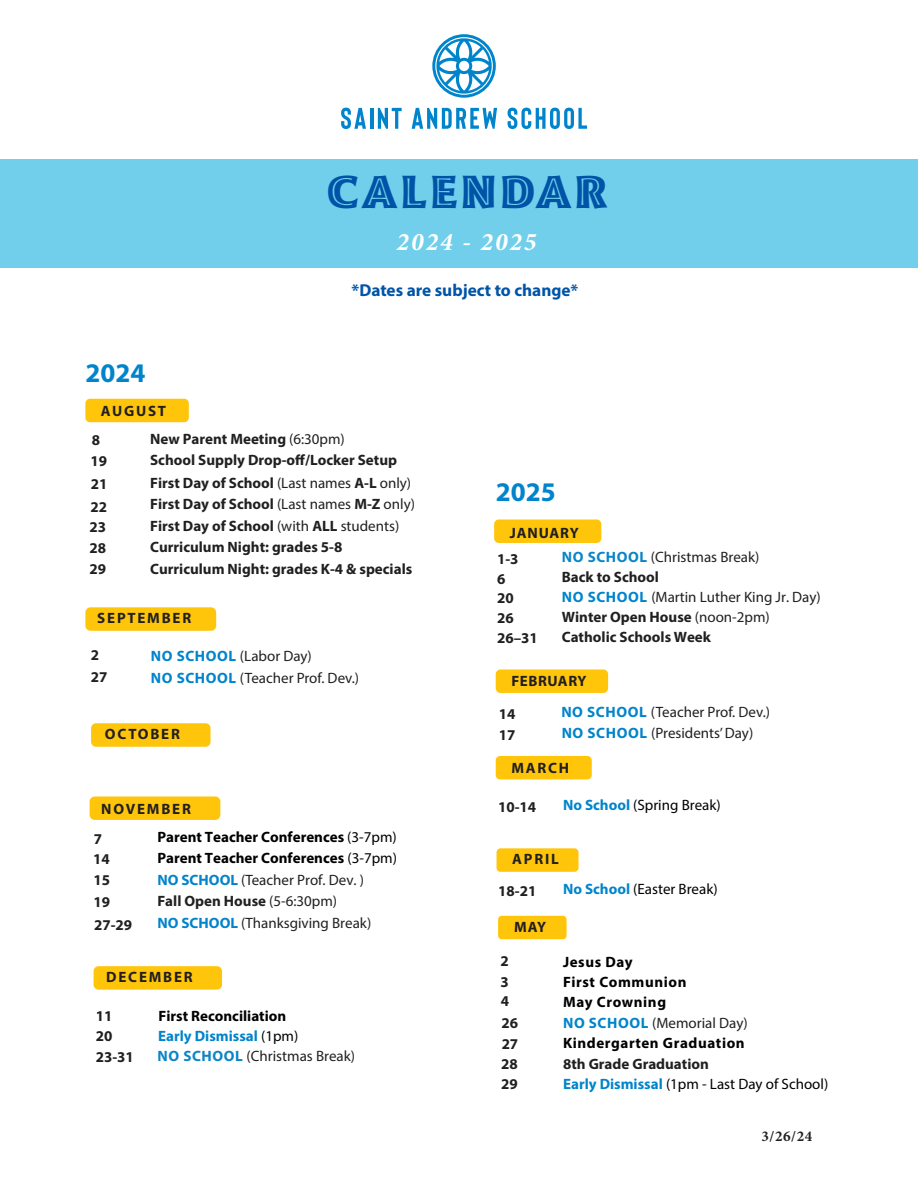
<style>
.page{position:relative;width:918px;height:1188px;background:#fff}
.page>*{position:absolute;margin:0;border:0;box-sizing:border-box;transform-origin:0 0}
.t1{font:700 48px "Moonglow";letter-spacing:.07em;color:#0054a7}
.t2{font:700 27px "Myriad Pro";color:#0084cb}
.t3{font:italic 700 25.35px "Minion Pro";letter-spacing:.08em;color:#fff}
.t4{font:700 17.25px "Myriad Pro";color:#0054a7}
.t5{font:700 15px/21.5px "Myriad Pro";color:#221f20}
.t6{font:15px/19.6px "Myriad Pro";color:#221f20}
.t7{font:700 15px/21.5px "Myriad Pro";color:#000}
.t8{font:15px/20.2px "Myriad Pro";color:#000}
.t9{font:700 15px/20.4px "Myriad Pro";letter-spacing:.04em;color:#000}
.t10{font:700 15px "Myriad Pro";letter-spacing:.12em;color:#221f20}
.t11{font:700 15px "Myriad Pro";color:#0084cb}
.t12{font:700 15px "Myriad Pro";letter-spacing:.04em;color:#221f20}
.t13{font:700 15px "Minion Pro";color:#221f20}
.t14{font:700 15px "Myriad Pro";letter-spacing:.06em;color:#221f20}
.t15{font:700 15px "Myriad Pro";letter-spacing:.12em;color:#222020}
.s1{font-weight:400}
.s2{color:#222020}
.s3{font-weight:400;color:#222020}
.s4{font-weight:700;color:#0084cb}
.s5{color:#0084cb}
.s6{font-weight:400;color:#000}
.s7{font-weight:700;color:#0a85c7}
.s8{font-weight:700}
.s9{font-weight:400;color:#221f20}
.s10{font-weight:700;color:#221f20}
</style>
<div class="page">
<div style="left:0;top:159px;width:918px;height:108px;background:#71cfeb"></div>
<div style="left:85px;top:399px;width:104px;height:23px;background:#ffc50b;border-radius:5px"></div>
<div style="left:85px;top:607px;width:131px;height:24px;background:#ffc50b;border-radius:5px"></div>
<div style="left:91px;top:723px;width:120px;height:24px;background:#ffc50b;border-radius:5px"></div>
<div style="left:90px;top:796px;width:130px;height:24px;background:#ffc50b;border-radius:5px"></div>
<div style="left:94px;top:966px;width:128px;height:24px;background:#ffc50b;border-radius:5px"></div>
<div style="left:494px;top:520px;width:107px;height:23px;background:#ffc50b;border-radius:5px"></div>
<div style="left:496px;top:756px;width:96px;height:23px;background:#ffc50b;border-radius:4px"></div>
<div style="left:497px;top:848px;width:82px;height:24px;background:#ffc50b;border-radius:4px"></div>
<div style="left:498px;top:916px;width:69px;height:23px;background:#ffc50b;border-radius:4px"></div>
<div style="left:496px;top:669px;width:112px;height:24px;background:#ffc50b;border-radius:5px"></div>
<svg style="left:341px;top:108px;width:25px;height:21px"></svg>
<hr style="left:370px;top:108px;width:3px;height:21px;background:#0084cb">
<svg style="left:378px;top:108px;width:24px;height:21px"></svg>
<svg style="left:412px;top:108px;width:85px;height:21px"></svg>
<svg style="left:508px;top:108px;width:79px;height:21px"></svg>
<svg style="left:432px;top:34px;width:64px;height:64px"></svg>
<h1 class="t1" style="left:327px;top:164px;width:281px">CALENDAR</h1>
<h3 class="t3" style="left:397px;top:224px;width:142px">2024 - 2025</h3>
<h2 class="t2" style="left:85px;top:355px;width:61px">2024</h2>
<p class="t5" style="left:101px;top:400px;width:67px">AUGUST</p>
<p class="t4" style="left:352px;top:279px;width:228px">*Dates are subject to change*</p>
<p class="t5" style="left:92px;top:429px;width:10px">8</p>
<p class="t5" style="left:90px;top:449px;width:18px">19</p>
<p class="t5" style="left:91px;top:473px;width:18px">21</p>
<p class="t5" style="left:90px;top:496px;width:19px;line-height:20.4px">22<br>23</p>
<p class="t5" style="left:90px;top:537px;width:18px">28<br>29</p>
<p class="t5" style="left:150px;top:428px;width:266px">New Parent Meeting <span class="s1">(6:30pm)<br></span>School Supply Drop-off/Locker Setup First Day of School <span class="s1">(Last names</span> A-L <span class="s1">only)<br></span><span class="s2">First Day of School</span> <span class="s3">(Last names</span> <span class="s2">M-Z</span> <span class="s3">only)<br></span>First Day of School <span class="s1">(with</span> ALL <span class="s1">students)<br></span>Curriculum Night: grades 5-8</p>
<p class="t5" style="left:150px;top:558px;width:264px">Curriculum Night: grades K-4 &amp; specials</p>
<p class="t10" style="left:97px;top:609px;width:95px">SEPTEMBER</p>
<p class="t5" style="left:91px;top:644px;width:10px">2</p>
<p class="t6" style="left:151px;top:645px;width:162px"><span class="s4">NO SCHOOL</span> (Labor Day)</p>
<p class="t5" style="left:91px;top:666px;width:18px">27</p>
<p class="t6" style="left:151px;top:668px;width:210px"><span class="s4">NO SCHOOL</span> (Teacher Prof. Dev.)</p>
<p class="t10" style="left:105px;top:725px;width:77px">OCTOBER</p>
<p class="t10" style="left:101px;top:799px;width:91px">NOVEMBER</p>
<p class="t5" style="left:93px;top:828px;width:18px;line-height:20.5px">7<br>14<br>15</p>
<p class="t5" style="left:94px;top:890px;width:40px;line-height:22.6px">19<br>27-29</p>
<p class="t7" style="left:157px;top:826px;width:241px">Parent Teacher Conferences <span class="s1">(3-7pm)<br></span>Parent Teacher Conferences <span class="s1">(3-7pm)<br></span><span class="s5">NO SCHOOL</span> <span class="s3">(Teacher Prof. Dev. )<br></span><span class="s2">Fall Open House</span> <span class="s3">(5-6:30pm)<br></span><span class="s5">NO SCHOOL</span> <span class="s3">(Thanksgiving Break)</span></p>
<p class="t10" style="left:106px;top:967px;width:88px">DECEMBER</p>
<p class="t5" style="left:96px;top:1005px;width:18px">11</p>
<p class="t7" style="left:158px;top:1005px;width:129px">First Reconciliation</p>
<p class="t5" style="left:96px;top:1025px;width:18px">20</p>
<p class="t11" style="left:158px;top:1026px;width:142px">Early Dismissal <span class="s6">(1pm)</span></p>
<p class="t5" style="left:96px;top:1045px;width:40px">23-31</p>
<p class="t6" style="left:158px;top:1046px;width:199px"><span class="s7">NO SCHOOL</span> (Christmas Break)</p>
<h2 class="t2" style="left:496px;top:474px;width:61px">2025</h2>
<p class="t14" style="left:510px;top:523px;width:70px">JANUARY</p>
<p class="t5" style="left:497px;top:548px;width:42px;line-height:19.8px">1-3<br>6<br>20<br>26<br>26–31</p>
<p class="t6" style="left:562px;top:547px;width:261px"><span class="s7">NO SCHOOL</span> (Christmas Break)<br><span class="s8">Back to School<br></span><span class="s4">NO SCHOOL</span> (Martin Luther King Jr. Day)<br><span class="s8">Winter Open House</span> (noon-2pm)</p>
<p class="t5" style="left:562px;top:626px;width:151px">Catholic Schools Week</p>
<p class="t12" style="left:511px;top:671px;width:77px">FEBRUARY</p>
<p class="t5" style="left:499px;top:702px;width:18px">14</p>
<p class="t6" style="left:561px;top:702px;width:210px;line-height:21px"><span class="s4">NO SCHOOL</span> (Teacher Prof. Dev.)<br><span class="s4">NO SCHOOL</span> (Presidents’ Day)</p>
<p class="t5" style="left:499px;top:723px;width:18px">17</p>
<p class="t5" style="left:511px;top:757px;width:59px">MARCH</p>
<p class="t5" style="left:498px;top:796px;width:40px">10-14</p>
<p class="t8" style="left:563px;top:794px;width:159px"><span class="s4">No School</span> (Spring Break)</p>
<p class="t15" style="left:512px;top:850px;width:48px">APRIL</p>
<p class="t5" style="left:498px;top:880px;width:40px">18-21</p>
<p class="t5" style="left:514px;top:916px;width:33px">MAY</p>
<p class="t5" style="left:500px;top:950px;width:10px">2</p>
<p class="t5" style="left:501px;top:990px;width:10px">4</p>
<p class="t5" style="left:500px;top:970px;width:10px">3</p>
<p class="t5" style="left:502px;top:1011px;width:18px">26</p>
<p class="t5" style="left:501px;top:1053px;width:18px">28</p>
<p class="t5" style="left:502px;top:1033px;width:18px">27</p>
<p class="t5" style="left:501px;top:1072px;width:18px">29</p>
<p class="t8" style="left:563px;top:879px;width:156px"><span class="s4">No School</span> (Easter Break)</p>
<p class="t9" style="left:563px;top:951px;width:186px">Jesus Day<br>First Communion<br>May Crowning<br><span class="s5">NO SCHOOL</span> <span class="s9">(Memorial Day)<br></span>Kindergarten Graduation</p>
<p class="t8" style="left:563px;top:1053px;width:267px"><span class="s10">8th Grade Graduation<br></span><span class="s4">Early Dismissal</span> (1pm - Last Day of School)</p>
<p class="t13" style="left:762px;top:1126px;width:52px">3/26/24</p>
</div>
